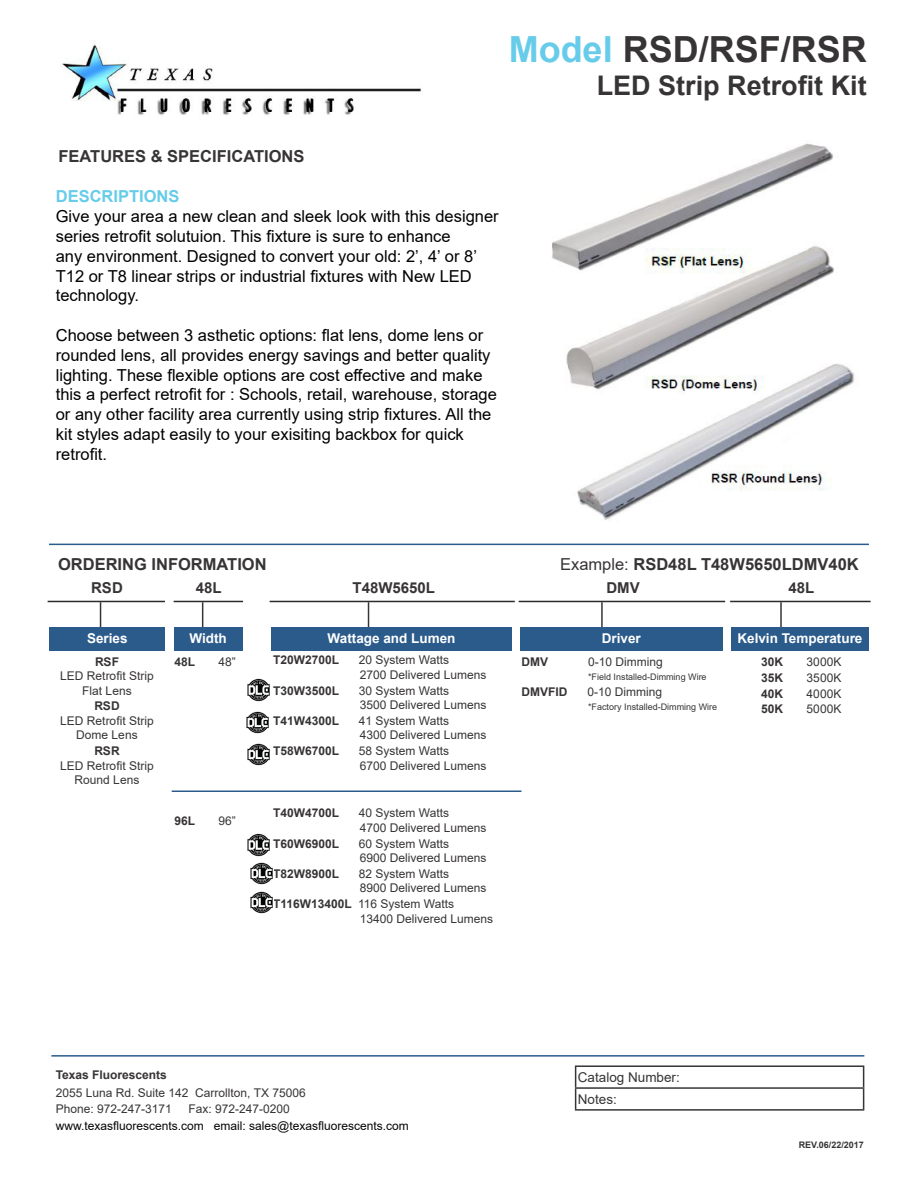
<style>
.page{position:relative;width:918px;height:1188px;background:#fff}
.page>*{position:absolute;margin:0;border:0;box-sizing:border-box;transform-origin:0 0}
.Paragraph_Style_11{font:700 36px "Arial";color:#373435}
.Paragraph_Style_11-2{font:700 27px "Arial";color:#373435}
.Paragraph_Style_1{font:16.5px/19.8px "Arial";color:#000}
.Paragraph_Style_1-2{font:700 16.5px "Arial";color:#373435}
.Paragraph_Style_1-3{font:700 16.5px "Arial";color:#67ccea}
.Paragraph_Style_1-4{font:700 15px "Arial";color:#373435}
.Paragraph_Style_1-5{font:700 13.5px "Arial";color:#fff}
.Paragraph_Style_18{font:13.5px "Arial";color:#373435}
.Paragraph_Style_2{font:12px/14.4px "Arial";color:#373435}
.Paragraph_Style_2-2{font:700 12px "Arial";color:#373435}
.Paragraph_Style_1-6{font:12px/16.2px "Arial";color:#060606}
.Paragraph_Style_1-7{font:12px/16.2px "Arial";color:#373435}
.Paragraph_Style_2-3{font:9px "Arial";color:#373435}
.Paragraph_Style_1-8{font:700 9px "Arial";color:#373435}
.s1{color:#67ccea}
.s2{font-weight:400}
.s3{font-weight:700}
.s4{color:#373435}
</style>
<div class="page">
<hr style="left:49px;top:544px;width:820px;height:1px;background:#2b5b8b">
<img style="left:62px;top:44px;width:359px;height:71px">
<hr style="left:100px;top:602px;width:1px;height:37px;background:#373435">
<div style="left:50px;top:628px;width:115px;height:23px;background:#2b5b8b"></div>
<hr style="left:48px;top:601px;width:117px;height:1px;background:#2a2b2a">
<hr style="left:202px;top:602px;width:1px;height:37px;background:#373435">
<div style="left:174px;top:628px;width:68px;height:23px;background:#2b5b8b"></div>
<hr style="left:174px;top:601px;width:69px;height:1px;background:#2a2b2a">
<hr style="left:575px;top:1109px;width:289px;height:2px;background:#373435">
<svg style="left:575px;top:1067px;width:289px;height:43px"></svg>
<hr style="left:575px;top:1065px;width:289px;height:2px;background:#373435">
<hr style="left:51px;top:1055px;width:813px;height:2px;background:#2b5b8b">
<img style="left:552px;top:143px;width:303px;height:377px">
<hr style="left:368px;top:602px;width:1px;height:37px;background:#373435">
<div style="left:271px;top:628px;width:241px;height:23px;background:#2b5b8b"></div>
<hr style="left:270px;top:601px;width:245px;height:1px;background:#2a2b2a">
<hr style="left:601px;top:602px;width:2px;height:37px;background:#373435">
<div style="left:520px;top:628px;width:203px;height:23px;background:#2b5b8b"></div>
<hr style="left:519px;top:601px;width:206px;height:1px;background:#2a2b2a">
<hr style="left:780px;top:602px;width:2px;height:37px;background:#373435">
<div style="left:731px;top:628px;width:138px;height:23px;background:#2b5b8b"></div>
<hr style="left:730px;top:601px;width:141px;height:1px;background:#2a2b2a">
<hr style="left:172px;top:791px;width:349px;height:1px;background:#2b5b8b">
<img style="left:246px;top:711px;width:23px;height:22px">
<img style="left:247px;top:678px;width:23px;height:23px">
<img style="left:250px;top:891px;width:23px;height:23px">
<img style="left:247px;top:833px;width:23px;height:23px">
<img style="left:250px;top:862px;width:23px;height:23px">
<img style="left:247px;top:743px;width:23px;height:23px">
<p class="Paragraph_Style_11" style="left:509px;top:24px;width:360px"><span class="s1">Model</span> RSD/RSF/RSR</p>
<p class="Paragraph_Style_11-2" style="left:597px;top:66px;width:272px">LED Strip Retrofit Kit</p>
<p class="Paragraph_Style_1-2" style="left:58px;top:145px;width:247px">FEATURES &amp; SPECIFICATIONS</p>
<p class="Paragraph_Style_1-3" style="left:56px;top:185px;width:125px">DESCRIPTIONS</p>
<p class="Paragraph_Style_1" style="left:56px;top:206px;width:444px">Give your area a new clean and sleek look with this designer series retrofit solutuion. This fixture is sure to enhance<br>any environment. Designed to convert your old: 2’, 4’ or 8’ T12 or T8 linear strips or industrial fixtures with New LED technology.</p>
<p class="Paragraph_Style_1" style="left:56px;top:325px;width:443px">Choose between 3 asthetic options: flat lens, dome lens or rounded lens, all provides energy savings and better quality lighting. These flexible options are cost effective and make this a perfect retrofit for : Schools, retail, warehouse, storage or any other facility area currently using strip fixtures. All the kit styles adapt easily to your exisiting backbox for quick retrofit.</p>
<p class="Paragraph_Style_1-2" style="left:58px;top:552px;width:210px">ORDERING INFORMATION</p>
<p class="Paragraph_Style_1-2" style="left:560px;top:552px;width:300px"><span class="s2">Example:</span> RSD48L T48W5650LDMV40K</p>
<p class="Paragraph_Style_1-4" style="left:91px;top:577px;width:33px">RSD</p>
<p class="Paragraph_Style_1-5" style="left:87px;top:629px;width:42px">Series</p>
<p class="Paragraph_Style_2" style="left:60px;top:654px;width:95px;text-align:center"><span class="s3">RSF<br></span>LED Retrofit Strip<br>Flat Lens</p>
<p class="Paragraph_Style_2" style="left:60px;top:699px;width:95px;text-align:center"><span class="s3">RSD<br></span>LED Retrofit Strip<br>Dome Lens</p>
<p class="Paragraph_Style_2" style="left:60px;top:744px;width:95px;text-align:center"><span class="s3">RSR<br></span>LED Retrofit Strip<br>Round Lens</p>
<p class="Paragraph_Style_1-4" style="left:196px;top:577px;width:27px">48L</p>
<p class="Paragraph_Style_1-5" style="left:189px;top:629px;width:39px">Width</p>
<p class="Paragraph_Style_2-2" style="left:175px;top:653px;width:22px">48L</p>
<p class="Paragraph_Style_2" style="left:218px;top:654px;width:19px">48”</p>
<p class="Paragraph_Style_2-2" style="left:175px;top:812px;width:22px">96L</p>
<p class="Paragraph_Style_2" style="left:218px;top:813px;width:19px">96”</p>
<p class="Paragraph_Style_1-4" style="left:353px;top:577px;width:84px">T48W5650L</p>
<p class="Paragraph_Style_1-5" style="left:328px;top:629px;width:129px">Wattage and Lumen</p>
<p class="Paragraph_Style_2-2" style="left:273px;top:652px;width:68px">T20W2700L</p>
<p class="Paragraph_Style_2" style="left:359px;top:653px;width:129px">20 System Watts<br>2700 Delivered Lumens</p>
<p class="Paragraph_Style_2-2" style="left:273px;top:682px;width:68px">T30W3500L</p>
<p class="Paragraph_Style_2" style="left:359px;top:683px;width:129px">30 System Watts<br>3500 Delivered Lumens</p>
<p class="Paragraph_Style_2-2" style="left:273px;top:712px;width:68px">T41W4300L</p>
<p class="Paragraph_Style_2" style="left:359px;top:713px;width:129px">41 System Watts<br>4300 Delivered Lumens</p>
<p class="Paragraph_Style_2-2" style="left:273px;top:743px;width:68px">T58W6700L</p>
<p class="Paragraph_Style_2" style="left:359px;top:744px;width:129px">58 System Watts<br>6700 Delivered Lumens</p>
<p class="Paragraph_Style_2-2" style="left:273px;top:805px;width:68px">T40W4700L</p>
<p class="Paragraph_Style_2" style="left:359px;top:806px;width:129px">40 System Watts<br>4700 Delivered Lumens</p>
<p class="Paragraph_Style_2-2" style="left:273px;top:835px;width:68px">T60W6900L</p>
<p class="Paragraph_Style_2" style="left:359px;top:836px;width:129px">60 System Watts<br>6900 Delivered Lumens</p>
<p class="Paragraph_Style_2-2" style="left:273px;top:865px;width:68px">T82W8900L</p>
<p class="Paragraph_Style_2" style="left:359px;top:866px;width:129px">82 System Watts<br>8900 Delivered Lumens</p>
<p class="Paragraph_Style_2" style="left:360px;top:897px;width:135px;text-indent:-87px"><span class="s3">T116W13400L</span> 116 System Watts<br>13400 Delivered Lumens</p>
<p class="Paragraph_Style_1-4" style="left:606px;top:577px;width:35px">DMV</p>
<p class="Paragraph_Style_1-5" style="left:602px;top:629px;width:41px">Driver</p>
<p class="Paragraph_Style_2-2" style="left:521px;top:653px;width:28px">DMV</p>
<p class="Paragraph_Style_2" style="left:588px;top:654px;width:76px">0-10 Dimming</p>
<p class="Paragraph_Style_2-3" style="left:588px;top:671px;width:120px">*Field Installed-Dimming Wire</p>
<p class="Paragraph_Style_2-2" style="left:521px;top:683px;width:47px">DMVFID</p>
<p class="Paragraph_Style_2" style="left:587px;top:685px;width:76px">0-10 Dimming</p>
<p class="Paragraph_Style_2-3" style="left:588px;top:701px;width:131px">*Factory Installed-Dimming Wire</p>
<p class="Paragraph_Style_1-4" style="left:788px;top:577px;width:27px">48L</p>
<p class="Paragraph_Style_1-5" style="left:737px;top:629px;width:127px">Kelvin Temperature</p>
<p class="Paragraph_Style_2-2" style="left:761px;top:653px;width:24px">30K</p>
<p class="Paragraph_Style_2" style="left:807px;top:654px;width:36px">3000K</p>
<p class="Paragraph_Style_2-2" style="left:761px;top:669px;width:24px">35K</p>
<p class="Paragraph_Style_2" style="left:807px;top:670px;width:36px">3500K</p>
<p class="Paragraph_Style_2-2" style="left:761px;top:685px;width:24px">40K</p>
<p class="Paragraph_Style_2" style="left:807px;top:686px;width:36px">4000K</p>
<p class="Paragraph_Style_2-2" style="left:761px;top:701px;width:24px">50K</p>
<p class="Paragraph_Style_2" style="left:807px;top:702px;width:36px">5000K</p>
<p class="Paragraph_Style_2-2" style="left:56px;top:1067px;width:113px">Texas Fluorescents</p>
<p class="Paragraph_Style_1-7" style="left:56px;top:1085px;width:251px">2055 Luna Rd. Suite 142 Carrollton, TX 75006<br>Phone: 972-247-3171</p>
<p class="Paragraph_Style_1-6" style="left:56px;top:1101px;width:354px;text-indent:133px"><span class="s4">Fax: 972-247-0200 </span>www.texasfluorescents.com email: sales@texasfluorescents.com</p>
<p class="Paragraph_Style_18" style="left:578px;top:1068px;width:104px">Catalog Number:</p>
<p class="Paragraph_Style_18" style="left:578px;top:1090px;width:41px">Notes:</p>
<p class="Paragraph_Style_1-8" style="left:799px;top:1139px;width:67px">REV.06/22/2017</p>
</div>
